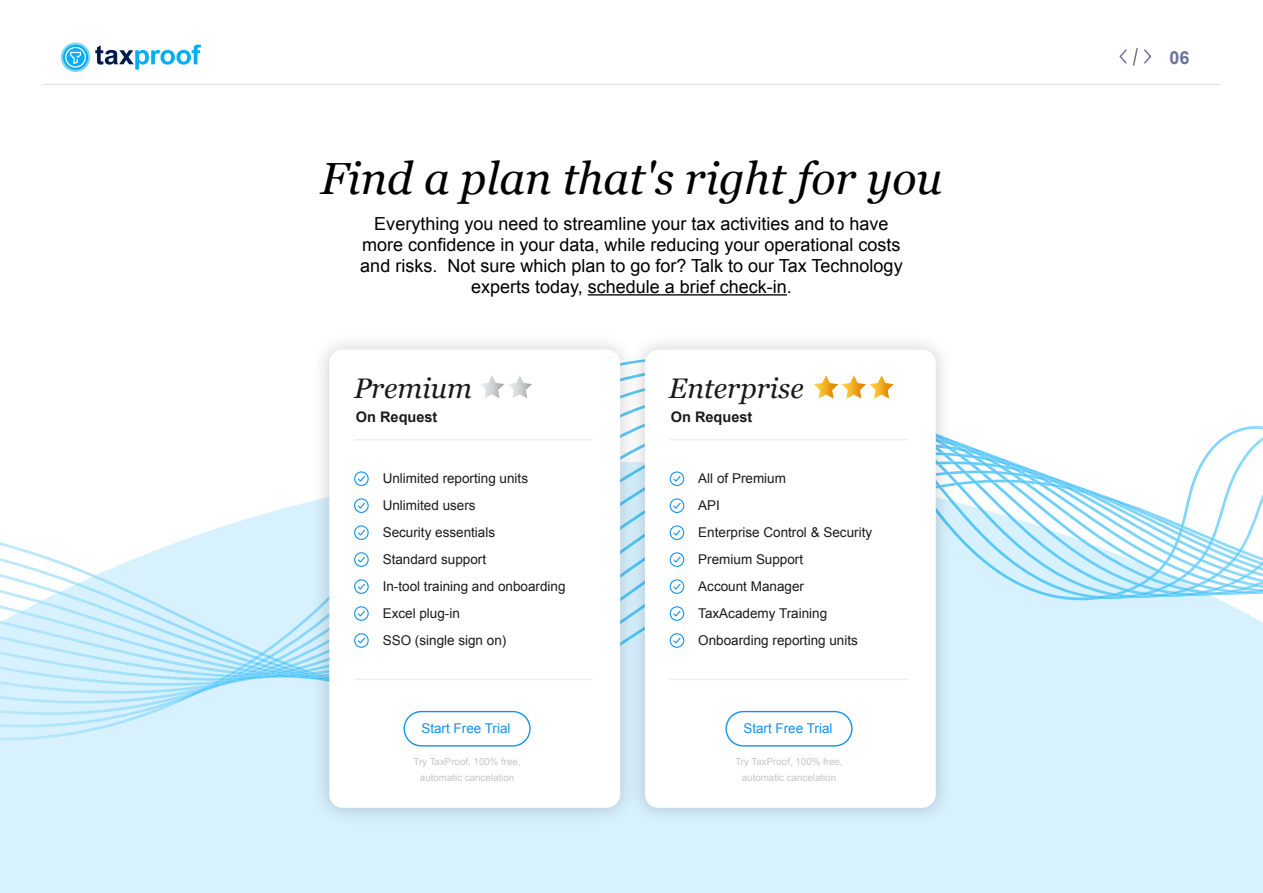
<style>
.page{position:relative;width:1263px;height:893px;background:#fff}
.page>*{position:absolute;margin:0;border:0;box-sizing:border-box;transform-origin:0 0}
.t1{font:italic 45px "Georgia";color:#000}
.t2{font:italic 28.35px "Georgia";color:#1a1a1a}
.t3{font:18px/21px "Arial";color:#000;text-align:center}
.t4{font:700 18px "Arial";color:#6f749b}
.t5{font:700 14.55px "Arial";color:#1a1a1a}
.t6{font:13.5px/27px "Arial";color:#1a1a1a}
.t7{font:13.5px "Arial";color:#1292ee}
.t8{font:9.75px/15.3px "Arial";color:#c6c6c6;text-align:center}
</style>
<div class="page">
<svg style="left:61px;top:43px;width:29px;height:29px"></svg>
<div style="left:63px;top:45px;width:25px;height:25px;background:#04adf8;border-radius:50%"></div>
<svg style="left:95px;top:45px;width:106px;height:25px"></svg>
<svg style="left:65px;top:47px;width:21px;height:21px"></svg>
<hr style="left:43px;top:84px;width:1177px;height:1px;background:#dadada">
<svg style="left:1119px;top:48px;width:33px;height:18px"></svg>
<div style="left:0;top:706px;width:1263px;height:187px;background:#d7f2fe"></div>
<img style="left:0;top:694px;width:217px;height:22px">
<img style="left:203px;top:694px;width:8px;height:6px">
<img style="left:0;top:694px;width:203px;height:10px">
<img style="left:0;top:686px;width:242px;height:8px">
<img style="left:0;top:294px;width:1263px;height:381px">
<img style="left:960px;top:493px;width:94px;height:207px">
<img style="left:1070px;top:487px;width:27px;height:10px">
<img style="left:1113px;top:499px;width:150px;height:26px">
<svg style="left:1108px;top:525px;width:155px;height:71px"></svg>
<img style="left:1098px;top:494px;width:68px;height:27px">
<img style="left:1084px;top:490px;width:37px;height:14px">
<svg style="left:193px;top:652px;width:110px;height:41px;background:#ace3fc"></svg>
<hr style="left:588px;top:294px;width:199px;height:2px;background:#000">
<img style="left:303px;top:323px;width:344px;height:511px">
<div style="left:329px;top:349px;width:291px;height:459px;background:#fff;border-radius:14px"></div>
<img style="left:621px;top:326px;width:339px;height:506px">
<div style="left:645px;top:349px;width:291px;height:459px;background:#fff;border-radius:14px"></div>
<div style="left:354px;top:471px;width:15px;height:15px;border:1px solid #1292ee;border-radius:50%"></div>
<svg style="left:357px;top:475px;width:8px;height:7px"></svg>
<div style="left:354px;top:525px;width:15px;height:15px;border:1px solid #1292ee;border-radius:50%"></div>
<svg style="left:358px;top:529px;width:8px;height:8px"></svg>
<div style="left:354px;top:498px;width:15px;height:15px;border:1px solid #1292ee;border-radius:50%"></div>
<svg style="left:357px;top:502px;width:8px;height:7px"></svg>
<div style="left:354px;top:552px;width:15px;height:15px;border:1px solid #1292ee;border-radius:50%"></div>
<svg style="left:358px;top:556px;width:8px;height:8px"></svg>
<div style="left:354px;top:606px;width:15px;height:15px;border:1px solid #1292ee;border-radius:50%"></div>
<svg style="left:358px;top:610px;width:7px;height:7px"></svg>
<div style="left:354px;top:579px;width:15px;height:15px;border:1px solid #1292ee;border-radius:50%"></div>
<svg style="left:358px;top:583px;width:8px;height:8px"></svg>
<div style="left:354px;top:633px;width:15px;height:15px;border:1px solid #1292ee;border-radius:50%"></div>
<svg style="left:357px;top:637px;width:8px;height:7px"></svg>
<div style="left:670px;top:471px;width:14px;height:15px;border:1px solid #1292ee;border-radius:50%"></div>
<svg style="left:672px;top:475px;width:10px;height:8px"></svg>
<div style="left:670px;top:498px;width:14px;height:15px;border:1px solid #1292ee;border-radius:50%"></div>
<svg style="left:672px;top:502px;width:10px;height:8px"></svg>
<div style="left:670px;top:525px;width:14px;height:15px;border:1px solid #1292ee;border-radius:50%"></div>
<svg style="left:672px;top:529px;width:10px;height:8px"></svg>
<div style="left:670px;top:552px;width:14px;height:15px;border:1px solid #1292ee;border-radius:50%"></div>
<svg style="left:672px;top:556px;width:10px;height:8px"></svg>
<div style="left:670px;top:579px;width:14px;height:15px;border:1px solid #1292ee;border-radius:50%"></div>
<svg style="left:672px;top:583px;width:10px;height:8px"></svg>
<div style="left:670px;top:606px;width:14px;height:15px;border:1px solid #1292ee;border-radius:50%"></div>
<svg style="left:672px;top:610px;width:10px;height:7px"></svg>
<div style="left:670px;top:633px;width:14px;height:15px;border:1px solid #1292ee;border-radius:50%"></div>
<svg style="left:672px;top:637px;width:10px;height:7px"></svg>
<hr style="left:355px;top:439px;width:237px;height:1px;background:#ededed">
<hr style="left:355px;top:679px;width:237px;height:1px;background:#ededed">
<hr style="left:670px;top:679px;width:238px;height:1px;background:#ededed">
<hr style="left:670px;top:439px;width:238px;height:1px;background:#ededed">
<div style="left:403px;top:711px;width:128px;height:36px;border:1px solid #1292ee;border-radius:17px"></div>
<div style="left:725px;top:711px;width:127px;height:36px;border:1px solid #1292ee;border-radius:17px"></div>
<svg style="left:481px;top:375px;width:51px;height:23px"></svg>
<svg style="left:814px;top:375px;width:276px;height:118px"></svg>
<h1 class="t1" style="left:320px;top:145px;width:623px">Find a plan that's right for you</h1>
<p class="t3" style="left:360px;top:213px;width:544px">Everything you need to streamline your tax activities and to have more confidence in your data, while reducing your operational costs and risks. Not sure which plan to go for? Talk to our Tax Technology experts today, schedule a brief check-in.</p>
<h2 class="t2" style="left:354px;top:368px;width:120px">Premium</h2>
<h2 class="t2" style="left:669px;top:367px;width:136px">Enterprise</h2>
<p class="t5" style="left:356px;top:407px;width:83px">On Request</p>
<p class="t5" style="left:671px;top:407px;width:83px">On Request</p>
<p class="t6" style="left:383px;top:465px;width:184px">Unlimited reporting units<br>Unlimited users<br>Security essentials<br>Standard support<br>In-tool training and onboarding<br>Excel plug-in<br>SSO (single sign on)</p>
<p class="t6" style="left:698px;top:465px;width:175px">All of Premium<br>API<br>Enterprise Control &amp; Security<br>Premium Support<br>Account Manager<br>TaxAcademy Training<br>Onboarding reporting units</p>
<p class="t7" style="left:421px;top:719px;width:91px">Start Free Trial</p>
<p class="t8" style="left:413px;top:754px;width:109px">Try TaxProof, 100% free, automatic cancelation</p>
<p class="t7" style="left:743px;top:719px;width:91px">Start Free Trial</p>
<p class="t8" style="left:735px;top:754px;width:109px">Try TaxProof, 100% free, automatic cancelation</p>
<h3 class="t4" style="left:1169px;top:46px;width:22px">06</h3>
</div>
